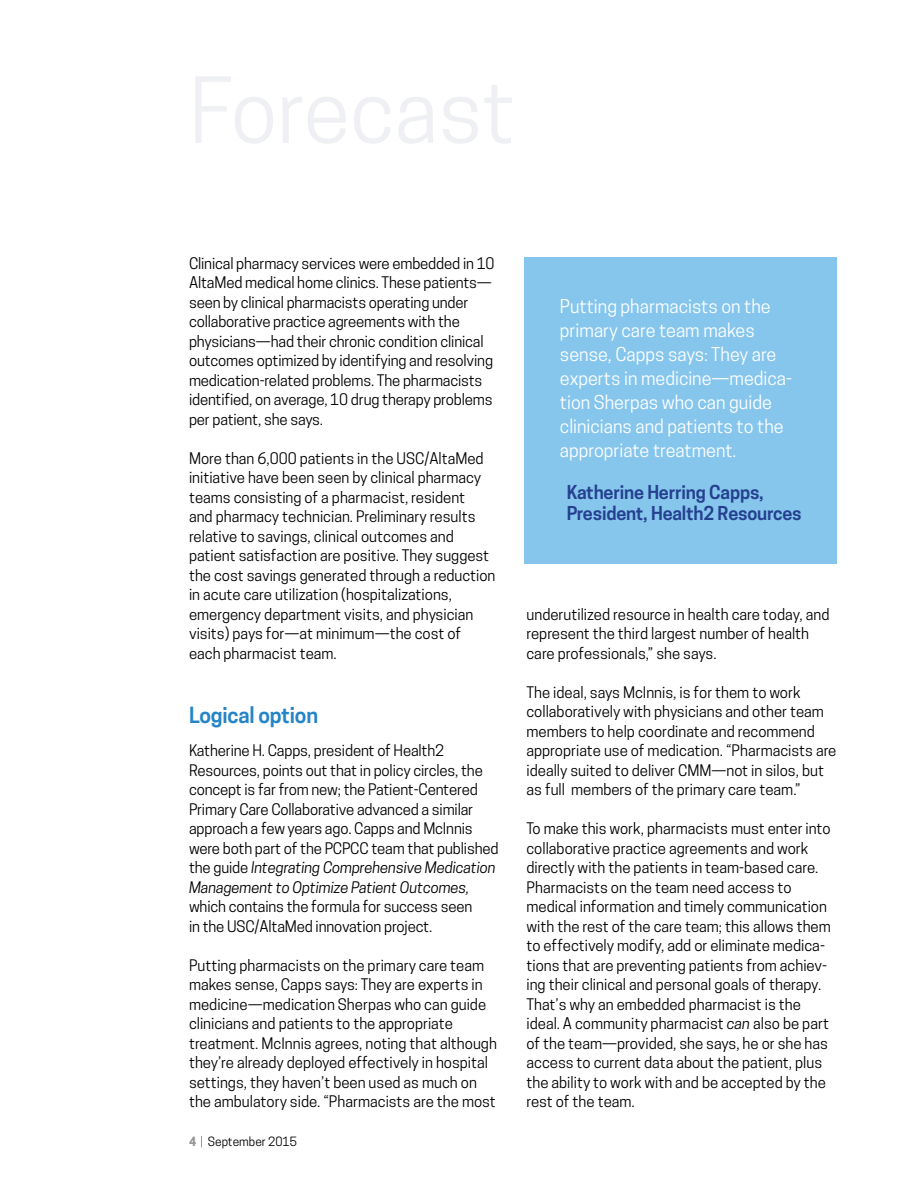
<style>
.page{position:relative;width:918px;height:1188px;background:#fff}
.page>*{position:absolute;margin:0;border:0;box-sizing:border-box;transform-origin:0 0}
.subhead{font:600 21px "Cooper Hewitt";letter-spacing:-.01em;color:#2484c6}
.pullquote{font:18px/24px "Cooper Hewitt";color:#fff}
.pullquotesource{font:600 18px/21px "Cooper Hewitt";letter-spacing:-.01em;color:#25408f}
.body{font:15px/19.5px "Cooper Hewitt";color:#000}
.t1{font:12px "Cooper Hewitt";color:#000}
.s1{font-style:italic}
.s2{font-weight:700;color:#939598}
.s3{font-weight:300}
</style>
<div class="page">
<div style="left:525px;top:257px;width:312px;height:307px;background:#86c6ed"></div>
<p class="body" style="left:189px;top:253px;width:307px">Clinical pharmacy services were embedded in 10<br>AltaMed medical home clinics. These patients— seen by clinical pharmacists operating under collaborative practice agreements with the physicians—had their chronic condition clinical outcomes optimized by identifying and resolving medication-related problems. The pharmacists identified, on average, 10 drug therapy problems per patient, she says.</p>
<p class="body" style="left:189px;top:448px;width:308px">More than 6,000 patients in the USC/AltaMed initiative have been seen by clinical pharmacy teams consisting of a pharmacist, resident<br>and pharmacy technician. Preliminary results relative to savings, clinical outcomes and patient satisfaction are positive. They suggest the cost savings generated through a reduction in acute care utilization (hospitalizations, emergency department visits, and physician visits) pays for—at minimum—the cost of each pharmacist team.</p>
<p class="subhead" style="left:189px;top:703px;width:131px">Logical option</p>
<p class="body" style="left:189px;top:741px;width:311px">Katherine H. Capps, president of Health2<br>Resources, points out that in policy circles, the concept is far from new; the Patient-Centered Primary Care Collaborative advanced a similar approach a few years ago. Capps and McInnis were both part of the PCPCC team that published the guide <span class="s1">Integrating Comprehensive Medication Management to Optimize Patient Outcomes, </span>which contains the formula for success seen<br>in the USC/AltaMed innovation project.</p>
<p class="body" style="left:189px;top:955px;width:309px">Putting pharmacists on the primary care team makes sense, Capps says: They are experts in medicine—medication Sherpas who can guide clinicians and patients to the appropriate treatment. McInnis agrees, noting that although they’re already deployed effectively in hospital settings, they haven’t been used as much on the ambulatory side. “Pharmacists are the most</p>
<p class="t1" style="left:189px;top:1134px;width:110px"><span class="s2">4</span> <span class="s3">|</span> September 2015</p>
<p class="pullquote" style="left:560px;top:295px;width:234px">Putting pharmacists on the primary care team makes sense, Capps says: They are experts in medicine—medica&shy;tion Sherpas who can guide clinicians and patients to the appropriate treatment.</p>
<p class="pullquotesource" style="left:567px;top:482px;width:237px">Katherine Herring Capps,<br>President, Health2 Resources</p>
<p class="body" style="left:526px;top:604px;width:304px">underutilized resource in health care today, and represent the third largest number of health care professionals,” she says.</p>
<p class="body" style="left:526px;top:682px;width:311px">The ideal, says McInnis, is for them to work collaboratively with physicians and other team members to help coordinate and recommend appropriate use of medication. “Pharmacists are ideally suited to deliver CMM—not in silos, but as full members of the primary care team.”</p>
<p class="body" style="left:526px;top:819px;width:306px">To make this work, pharmacists must enter into collaborative practice agreements and work directly with the patients in team-based care.<br>Pharmacists on the team need access to medical information and timely communication with the rest of the care team; this allows them to effectively modify, add or eliminate medica&shy;tions that are preventing patients from achiev&shy;ing their clinical and personal goals of therapy.<br>That’s why an embedded pharmacist is the ideal. A community pharmacist <span class="s1">can</span> also be part of the team—provided, she says, he or she has access to current data about the patient, plus the ability to work with and be accepted by the rest of the team.</p>
</div>
